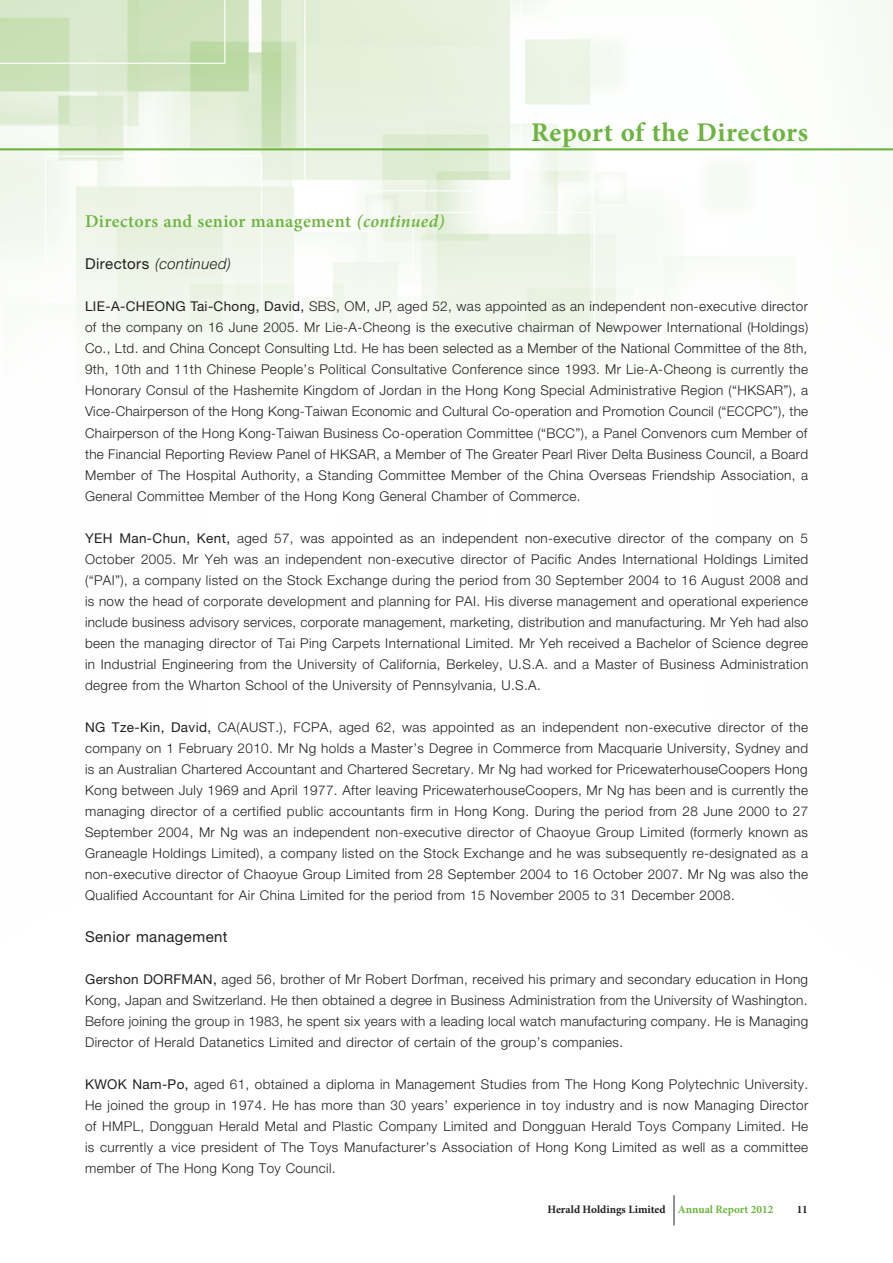
<style>
.page{position:relative;width:893px;height:1263px;background:#fff}
.page>*{position:absolute;margin:0;border:0;box-sizing:border-box;transform-origin:0 0}
.t1{font:700 27px "Minion Pro";letter-spacing:.02em;color:#6cb43f}
.t2{font:600 18px "Minion Pro";letter-spacing:.02em;color:#6cb43f}
.t3{font:italic 300 15px "Helvetica Neue LT Std";letter-spacing:.03em;color:#231f20}
.t4{font:15px "Helvetica Neue LT Std";letter-spacing:.03em;color:#231f20}
.t5{font:300 13.5px/21px "Helvetica Neue LT Std";letter-spacing:.03em;color:#231f20;text-align:justify}
.t6{font:700 11.25px "Minion Pro";color:#231f20}
.s1{font-style:italic}
.s2{font-weight:400;font-style:normal}
.s3{font-weight:400}
.s4{color:#6cb43f}
</style>
<div class="page">
<img style="left:0;top:0;width:893px;height:364px">
<hr style="left:674px;top:1195px;width:1px;height:30px;background:#231f20">
<hr style="left:0;top:148px;width:893px;height:2px;background:#6cb43f">
<h1 class="t1" style="left:531px;top:114px;width:278px">Report of the Directors</h1>
<h2 class="t2" style="left:85px;top:209px;width:361px">Directors and senior management <span class="s1">(continued)</span></h2>
<p class="t3" style="left:85px;top:255px;width:147px"><span class="s2">Directors</span> (continued)</p>
<p class="t5" style="left:85px;top:296px;width:725px"><span class="s3">LIE-A-CHEONG Tai-Chong, David,</span> SBS, OM, JP, aged 52, was appointed as an independent non-executive director of the company on 16 June 2005. Mr Lie-A-Cheong is the executive chairman of Newpower International (Holdings)<br>Co., Ltd. and China Concept Consulting Ltd. He has been selected as a Member of the National Committee of the 8th, 9th, 10th and 11th Chinese People’s Political Consultative Conference since 1993. Mr Lie-A-Cheong is currently the Honorary Consul of the Hashemite Kingdom of Jordan in the Hong Kong Special Administrative Region (“HKSAR”), a Vice-Chairperson of the Hong Kong-Taiwan Economic and Cultural Co-operation and Promotion Council (“ECCPC”), the Chairperson of the Hong Kong-Taiwan Business Co-operation Committee (“BCC”), a Panel Convenors cum Member of the Financial Reporting Review Panel of HKSAR, a Member of The Greater Pearl River Delta Business Council, a Board Member of The Hospital Authority, a Standing Committee Member of the China Overseas Friendship Association, a General Committee Member of the Hong Kong General Chamber of Commerce.</p>
<p class="t5" style="left:85px;top:527px;width:725px"><span class="s3">YEH Man-Chun, Kent,</span> aged 57, was appointed as an independent non-executive director of the company on 5<br>October 2005. Mr Yeh was an independent non-executive director of Pacific Andes International Holdings Limited (“PAI”), a company listed on the Stock Exchange during the period from 30 September 2004 to 16 August 2008 and is now the head of corporate development and planning for PAI. His diverse management and operational experience include business advisory services, corporate management, marketing, distribution and manufacturing. Mr Yeh had also been the managing director of Tai Ping Carpets International Limited. Mr Yeh received a Bachelor of Science degree in Industrial Engineering from the University of California, Berkeley, U.S.A. and a Master of Business Administration degree from the Wharton School of the University of Pennsylvania, U.S.A.</p>
<p class="t5" style="left:85px;top:716px;width:725px"><span class="s3">NG Tze-Kin, David,</span> CA(AUST.), FCPA, aged 62, was appointed as an independent non-executive director of the company on 1 February 2010. Mr Ng holds a Master’s Degree in Commerce from Macquarie University, Sydney and is an Australian Chartered Accountant and Chartered Secretary. Mr Ng had worked for PricewaterhouseCoopers Hong Kong between July 1969 and April 1977. After leaving PricewaterhouseCoopers, Mr Ng has been and is currently the managing director of a certified public accountants firm in Hong Kong. During the period from 28 June 2000 to 27<br>September 2004, Mr Ng was an independent non-executive director of Chaoyue Group Limited (formerly known as Graneagle Holdings Limited), a company listed on the Stock Exchange and he was subsequently re-designated as a non-executive director of Chaoyue Group Limited from 28 September 2004 to 16 October 2007. Mr Ng was also the Qualified Accountant for Air China Limited for the period from 15 November 2005 to 31 December 2008.</p>
<p class="t4" style="left:85px;top:927px;width:144px">Senior management</p>
<p class="t5" style="left:85px;top:968px;width:725px"><span class="s3">Gershon DORFMAN,</span> aged 56, brother of Mr Robert Dorfman, received his primary and secondary education in Hong Kong, Japan and Switzerland. He then obtained a degree in Business Administration from the University of Washington.<br>Before joining the group in 1983, he spent six years with a leading local watch manufacturing company. He is Managing Director of Herald Datanetics Limited and director of certain of the group’s companies.</p>
<p class="t5" style="left:85px;top:1073px;width:725px"><span class="s3">KWOK Nam-Po,</span> aged 61, obtained a diploma in Management Studies from The Hong Kong Polytechnic University.<br>He joined the group in 1974. He has more than 30 years’ experience in toy industry and is now Managing Director of HMPL, Dongguan Herald Metal and Plastic Company Limited and Dongguan Herald Toys Company Limited. He is currently a vice president of The Toys Manufacturer’s Association of Hong Kong Limited as well as a committee member of The Hong Kong Toy Council.</p>
<p class="t6" style="left:547px;top:1202px;width:227px">Herald Holdings Limited <span class="s4">Annual Report 2012</span></p>
<p class="t6" style="left:797px;top:1202px;width:13px">11</p>
</div>
